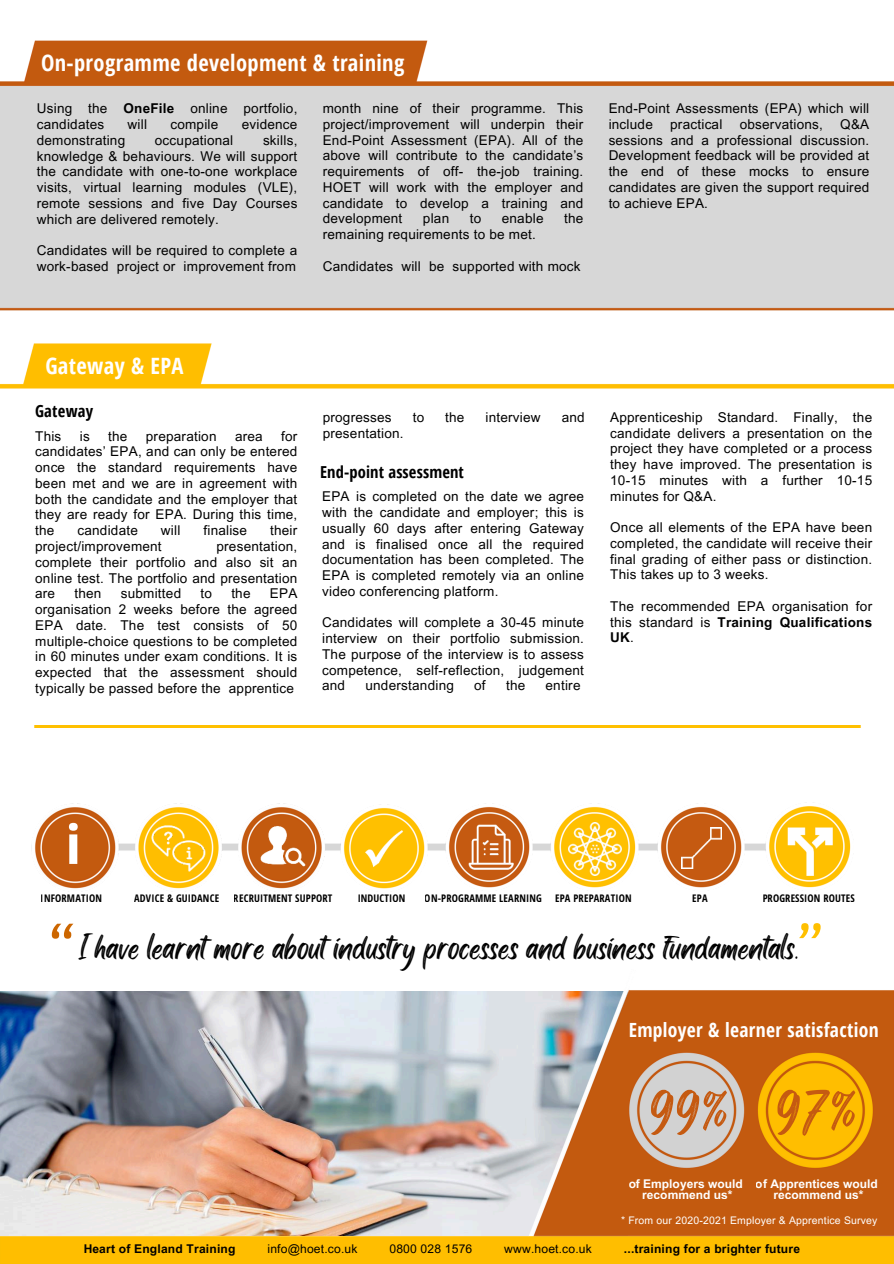
<style>
.page{position:relative;width:894px;height:1264px;background:#fff}
.page>*{position:absolute;margin:0;border:0;box-sizing:border-box;transform-origin:0 0}
.t1{font:60px "IBM Plex Sans";color:#c60}
.t2{font:60px "IBM Plex Sans";color:#ffc000}
.t3{font:700 54px "Open Sans";color:#fff}
.t4{font:52.5px "Black Bones";color:#c55a11}
.t5{font:31.8px "Black Bones";color:#000}
.t6{font:700 22.5px "Open Sans Condensed";letter-spacing:.015em;color:#fff}
.t7{font:700 19.5px "Open Sans Condensed";letter-spacing:.015em;color:#fff}
.t8{font:700 16.5px "Open Sans Condensed";letter-spacing:.01em;color:#000}
.t9{font:13.5px/15.8px "Arial MT Pro";letter-spacing:.015em;color:#000;text-align:justify}
.t10{font:700 12px/10.9px "Arial MT Pro";color:#fff;text-align:center}
.t11{font:700 12px "Arial MT Pro";letter-spacing:.015em;color:#000}
.t12{font:12px "Arial MT Pro";letter-spacing:.015em;color:#000}
.t13{font:700 10.5px "Open Sans Condensed";letter-spacing:.015em;color:#000}
.t14{font:10.5px "Arial MT Pro";letter-spacing:.02em;color:#fff}
.s1{font-weight:700}
</style>
<div class="page">
<hr style="left:34px;top:725px;width:827px;height:2px;background:#ffc000">
<img style="left:0;top:343px;width:893px;height:46px">
<img style="left:0;top:40px;width:893px;height:271px">
<img style="left:31px;top:803px;width:727px;height:86px">
<img style="left:144px;top:814px;width:68px;height:67px">
<img style="left:259px;top:823px;width:48px;height:46px">
<img style="left:333px;top:803px;width:101px;height:86px">
<img style="left:438px;top:803px;width:101px;height:86px">
<img style="left:543px;top:803px;width:102px;height:86px">
<img style="left:650px;top:803px;width:101px;height:86px">
<img style="left:758px;top:806px;width:93px;height:82px">
<img style="left:362px;top:826px;width:44px;height:44px">
<img style="left:466px;top:822px;width:49px;height:49px">
<img style="left:568px;top:822px;width:53px;height:53px">
<img style="left:680px;top:827px;width:41px;height:41px">
<img style="left:784px;top:826px;width:50px;height:50px">
<img style="left:0;top:990px;width:893px;height:273px">
<h3 class="t6" style="left:41px;top:47px;width:364px">On-programme development &amp; training</h3>
<p class="t9" style="left:37px;top:102px;width:262px">Using the <span class="s1">OneFile</span> online portfolio, candidates</p>
<p class="t9" style="left:128px;top:118px;width:21px">will</p>
<p class="t9" style="left:170px;top:118px;width:49px">compile</p>
<p class="t9" style="left:242px;top:118px;width:57px">evidence</p>
<p class="t9" style="left:37px;top:134px;width:262px;text-indent:226px">skills, knowledge &amp; behaviours. We will support the candidate with one-to-one workplace visits, virtual learning modules (VLE), remote sessions and five Day Courses which are delivered remotely.</p>
<p class="t9" style="left:37px;top:244px;width:262px">Candidates will be required to complete a work-based project or improvement from</p>
<p class="t9" style="left:37px;top:134px;width:90px">demonstrating</p>
<p class="t9" style="left:155px;top:134px;width:80px">occupational</p>
<p class="t9" style="left:322px;top:102px;width:262px">month nine of their programme. This project/improvement will underpin their End-Point Assessment (EPA). All of the above will contribute to the candidate’s requirements of off- the-job training.<br>HOET will work with the employer and candidate to develop a training and development</p>
<p class="t9" style="left:423px;top:212px;width:28px">plan</p>
<p class="t9" style="left:469px;top:212px;width:13px">to</p>
<p class="t9" style="left:501px;top:212px;width:43px">enable</p>
<p class="t9" style="left:564px;top:212px;width:21px">the</p>
<p class="t9" style="left:322px;top:228px;width:215px">remaining requirements to be met.</p>
<p class="t9" style="left:322px;top:260px;width:259px">Candidates will be supported with mock</p>
<p class="t9" style="left:608px;top:102px;width:262px">End-Point Assessments (EPA) which will include</p>
<p class="t9" style="left:608px;top:118px;width:262px;text-indent:231px">Q&amp;A sessions and a professional discussion.<br>Development feedback will be provided at the end of these mocks to ensure candidates are given the support required to achieve EPA.</p>
<p class="t9" style="left:670px;top:118px;width:54px">practical</p>
<p class="t9" style="left:739px;top:118px;width:85px">observations,</p>
<h3 class="t6" style="left:45px;top:350px;width:140px">Gateway &amp; EPA</h3>
<p class="t8" style="left:35px;top:399px;width:60px">Gateway</p>
<p class="t9" style="left:35px;top:430px;width:264px;text-indent:246px">for candidates’ EPA, and can only be entered once the standard requirements have been met and we are in agreement with both the candidate and the employer that they are ready for EPA. During this time, the</p>
<p class="t9" style="left:35px;top:430px;width:28px">This</p>
<p class="t9" style="left:80px;top:430px;width:11px">is</p>
<p class="t9" style="left:108px;top:430px;width:21px">the</p>
<p class="t9" style="left:146px;top:430px;width:72px">preparation</p>
<p class="t9" style="left:235px;top:430px;width:29px">area</p>
<p class="t9" style="left:77px;top:524px;width:62px">candidate</p>
<p class="t9" style="left:161px;top:524px;width:21px">will</p>
<p class="t9" style="left:203px;top:524px;width:45px">finalise</p>
<p class="t9" style="left:270px;top:524px;width:29px">their</p>
<p class="t9" style="left:35px;top:540px;width:128px">project/improvement</p>
<p class="t9" style="left:35px;top:540px;width:264px;text-indent:181px">presentation, complete their portfolio and also sit an online test. The portfolio and presentation are</p>
<p class="t9" style="left:35px;top:587px;width:264px;text-indent:235px">EPA organisation 2 weeks before the agreed EPA date. The test consists of 50 multiple-choice questions to be completed in 60 minutes under exam conditions. It is expected that the assessment should typically be passed before the apprentice</p>
<p class="t9" style="left:74px;top:587px;width:28px">then</p>
<p class="t9" style="left:121px;top:587px;width:62px">submitted</p>
<p class="t9" style="left:200px;top:587px;width:13px">to</p>
<p class="t9" style="left:231px;top:587px;width:21px">the</p>
<p class="t9" style="left:322px;top:411px;width:70px">progresses</p>
<p class="t9" style="left:412px;top:411px;width:13px">to</p>
<p class="t9" style="left:445px;top:411px;width:21px">the</p>
<p class="t9" style="left:485px;top:411px;width:57px">interview</p>
<p class="t9" style="left:561px;top:411px;width:24px">and</p>
<p class="t9" style="left:322px;top:426px;width:82px">presentation.</p>
<p class="t8" style="left:320px;top:460px;width:145px">End-point assessment</p>
<p class="t9" style="left:322px;top:490px;width:263px">EPA is completed on the date we agree with the candidate and employer; this is usually 60 days after entering Gateway and is finalised once all the required documentation has been completed. The EPA is completed remotely via an online video conferencing platform.</p>
<p class="t9" style="left:322px;top:616px;width:263px">Candidates will complete a 30-45 minute interview on their portfolio submission.<br>The purpose of the interview is to assess competence, self-reflection, judgement and</p>
<p class="t9" style="left:365px;top:679px;width:90px">understanding</p>
<p class="t9" style="left:474px;top:679px;width:13px">of</p>
<p class="t9" style="left:506px;top:679px;width:21px">the</p>
<p class="t9" style="left:545px;top:679px;width:36px">entire</p>
<p class="t9" style="left:610px;top:411px;width:263px">Apprenticeship Standard. Finally, the candidate delivers a presentation on the project they have completed or a process they have improved. The presentation is 10-15 minutes with a further 10-15 minutes for Q&amp;A.</p>
<p class="t9" style="left:610px;top:521px;width:263px">Once all elements of the EPA have been completed, the candidate will receive their final grading of either pass or distinction.<br>This takes up to 3 weeks.</p>
<p class="t9" style="left:610px;top:600px;width:263px">The recommended EPA organisation for this standard is <span class="s1">Training Qualifications UK</span>.</p>
<h2 class="t3" style="left:65px;top:806px;width:18px">i</h2>
<p class="t13" style="left:41px;top:890px;width:63px">INFORMATION</p>
<p class="t13" style="left:134px;top:890px;width:86px">ADVICE &amp; GUIDANCE</p>
<p class="t13" style="left:234px;top:890px;width:100px">RECRUITMENT SUPPORT</p>
<p class="t13" style="left:357px;top:890px;width:49px">INDUCTION</p>
<p class="t13" style="left:424px;top:890px;width:119px">ON-PROGRAMME LEARNING</p>
<p class="t13" style="left:555px;top:890px;width:78px">EPA PREPARATION</p>
<p class="t13" style="left:692px;top:890px;width:17px">EPA</p>
<p class="t13" style="left:762px;top:890px;width:94px">PROGRESSION ROUTES</p>
<h1 class="t1" style="left:48px;top:906px;width:30px">“</h1>
<h1 class="t2" style="left:796px;top:906px;width:30px">”</h1>
<h3 class="t5" style="left:79px;top:924px;width:720px">I have learnt more about industry processes and business fundamentals.</h3>
<h3 class="t7" style="left:628px;top:1016px;width:251px">Employer &amp; learner satisfaction</h3>
<h3 class="t4" style="left:649px;top:1076px;width:208px">99% 97%</h3>
<p class="t10" style="left:628px;top:1179px;width:116px">of Employers would recommend us*</p>
<p class="t10" style="left:755px;top:1179px;width:124px">of Apprentices would recommend us*</p>
<p class="t14" style="left:621px;top:1216px;width:258px">* From our 2020-2021 Employer &amp; Apprentice Survey</p>
<p class="t11" style="left:83px;top:1244px;width:153px">Heart of England Training</p>
<p class="t12" style="left:267px;top:1244px;width:91px">info@hoet.co.uk</p>
<p class="t12" style="left:389px;top:1244px;width:84px">0800 028 1576</p>
<p class="t12" style="left:504px;top:1244px;width:89px">www.hoet.co.uk</p>
<p class="t11" style="left:623px;top:1244px;width:178px">...training for a brighter future</p>
</div>
